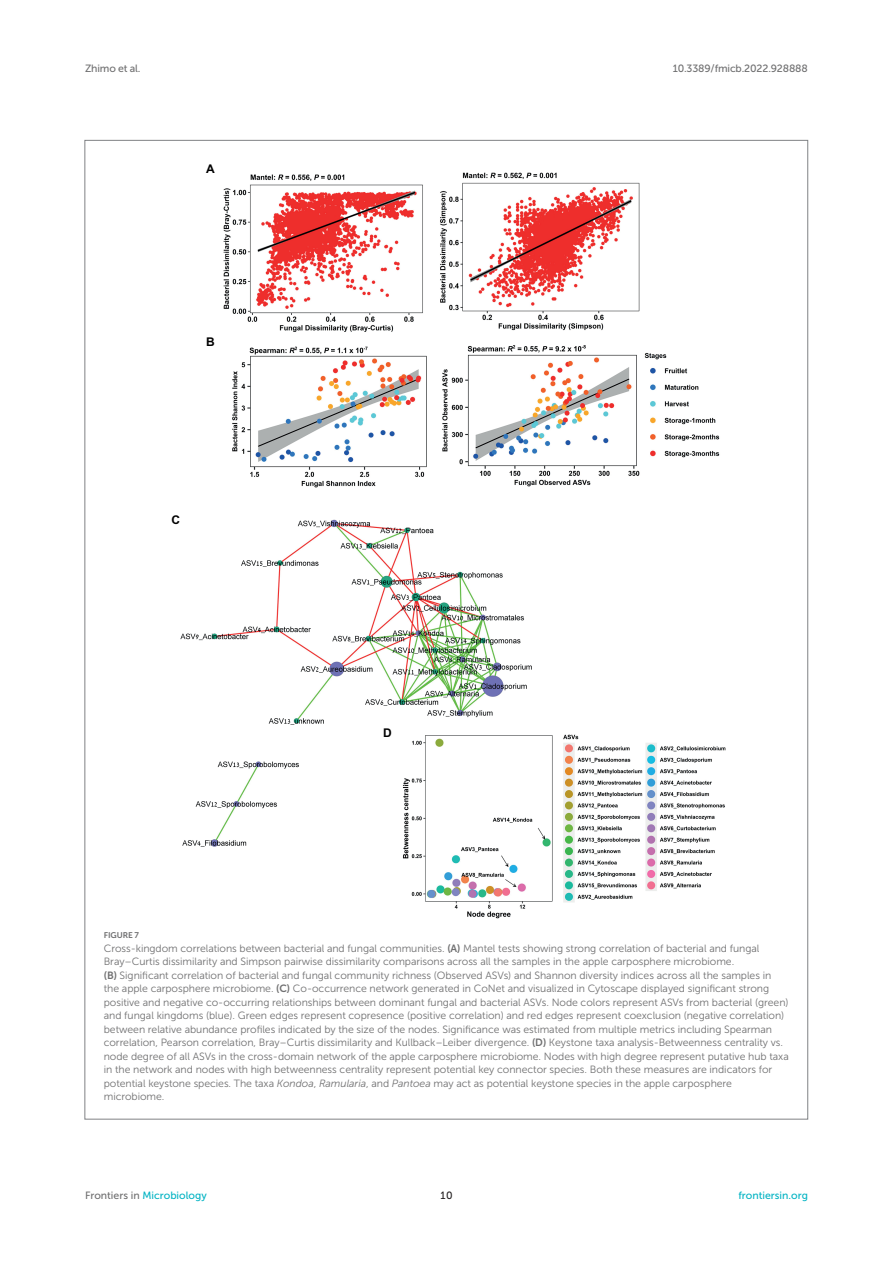
<style>
.page{position:relative;width:893px;height:1263px;background:#fff}
.page>*{position:absolute;margin:0;border:0;box-sizing:border-box;transform-origin:0 0}
.t1{font:700 12px "Arial";color:#000001}
.FIG_LEG{font:10.5px/13.5px "Museo Sans 300";letter-spacing:-.005em;color:#6f6f70}
.t2{font:10.5px "Museo Sans 500";color:#00b3c3}
.t3{font:10.5px "Museo Sans 500";letter-spacing:-.015em;color:#6f6f70}
.t4{font:10.5px "Museo Sans 500";color:#231f20}
.FIG_HD{font:8.25px "Museo Sans 700";letter-spacing:-.01em;color:#6f6f70}
.s1{font-family:"Museo Sans 700"}
.s2{font-style:italic}
.s3{color:#6f6f70}
</style>
<div class="page">
<img style="left:180px;top:172px;width:546px;height:747px">
<p class="t3" style="left:85px;top:63px;width:57px">Zhimo et al.</p>
<p class="t3" style="left:673px;top:63px;width:137px">10.3389/fmicb.2022.928888</p>
<p class="t1" style="left:206px;top:160px;width:10px">A</p>
<p class="t1" style="left:206px;top:333px;width:10px">B</p>
<p class="t1" style="left:172px;top:512px;width:10px">C</p>
<p class="t1" style="left:383px;top:724px;width:10px">D</p>
<p class="FIG_HD" style="left:104px;top:931px;width:37px">FIGURE 7</p>
<p class="FIG_LEG" style="left:104px;top:941px;width:686px">Cross-kingdom correlations between bacterial and fungal communities. <span class="s1">(A)</span> Mantel tests showing strong correlation of bacterial and fungal Bray–Curtis dissimilarity and Simpson pairwise dissimilarity comparisons across all the samples in the apple carposphere microbiome.<br><span class="s1">(B)</span> Significant correlation of bacterial and fungal community richness (Observed ASVs) and Shannon diversity indices across all the samples in the apple carposphere microbiome. <span class="s1">(C)</span> Co-occurrence network generated in CoNet and visualized in Cytoscape displayed significant strong positive and negative co-occurring relationships between dominant fungal and bacterial ASVs. Node colors represent ASVs from bacterial (green) and fungal kingdoms (blue). Green edges represent copresence (positive correlation) and red edges represent coexclusion (negative correlation) between relative abundance profiles indicated by the size of the nodes. Significance was estimated from multiple metrics including Spearman correlation, Pearson correlation, Bray–Curtis dissimilarity and Kullback–Leiber divergence. <span class="s1">(D)</span> Keystone taxa analysis-Betweenness centrality vs. node degree of all ASVs in the cross-domain network of the apple carposphere microbiome. Nodes with high degree represent putative hub taxa in the network and nodes with high betweenness centrality represent potential key connector species. Both these measures are indicators for potential keystone species. The taxa <span class="s2">Kondoa</span>, <span class="s2">Ramularia</span>, and <span class="s2">Pantoea</span> may act as potential keystone species in the apple carposphere microbiome.</p>
<p class="t2" style="left:85px;top:1190px;width:123px"><span class="s3">Frontiers in</span> Microbiology</p>
<p class="t4" style="left:440px;top:1190px;width:14px">10</p>
<p class="t2" style="left:738px;top:1190px;width:71px">frontiersin.org</p>
</div>
